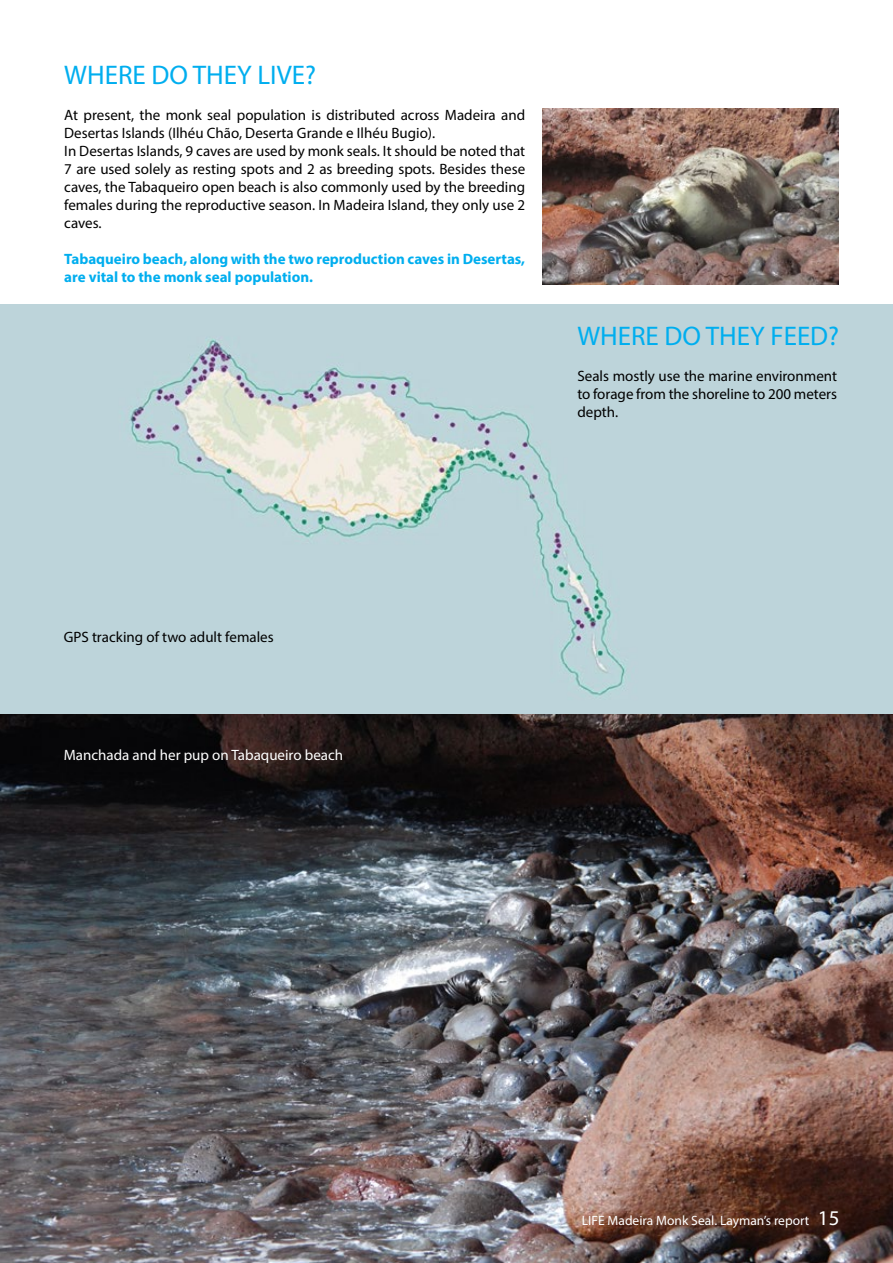
<style>
.page{position:relative;width:893px;height:1263px;background:#fff}
.page>*{position:absolute;margin:0;border:0;box-sizing:border-box;transform-origin:0 0}
.t1{font:27px "Myriad Pro";color:#00aeef}
.t2{font:15px/18px "Myriad Pro";color:#000}
.t3{font:700 15px/18px "Myriad Pro";color:#00aeef}
.t4{font:15px "Myriad Pro";color:#fff}
.t5{font:13.5px "Myriad Pro";color:#fff}
.s1{font-size:21px}
</style>
<div class="page">
<img style="left:0;top:304px;width:893px;height:959px">
<img style="left:542px;top:109px;width:297px;height:176px">
<h1 class="t1" style="left:64px;top:58px;width:253px">WHERE DO THEY LIVE?</h1>
<p class="t2" style="left:64px;top:106px;width:462px">At present, the monk seal population is distributed across Madeira and Desertas Islands (Ilhéu Chão, Deserta Grande e Ilhéu Bugio).<br>In Desertas Islands, 9 caves are used by monk seals. It should be noted that 7 are used solely as resting spots and 2 as breeding spots. Besides these caves, the Tabaqueiro open beach is also commonly used by the breeding females during the reproductive season. In Madeira Island, they only use 2 caves.</p>
<p class="t3" style="left:64px;top:249px;width:462px">Tabaqueiro beach, along with the two reproduction caves in Desertas, are vital to the monk seal population.</p>
<h1 class="t1" style="left:577px;top:319px;width:263px">WHERE DO THEY FEED?</h1>
<p class="t2" style="left:577px;top:367px;width:261px;text-align:justify">Seals mostly use the marine environment to forage from the shoreline to 200 meters depth.</p>
<p class="t2" style="left:64px;top:627px;width:211px">GPS tracking of two adult females</p>
<p class="t4" style="left:64px;top:745px;width:281px">Manchada and her pup on Tabaqueiro beach</p>
<p class="t5" style="left:582px;top:1212px;width:259px">LIFE Madeira Monk Seal. Layman’s report <span class="s1">15</span></p>
</div>
